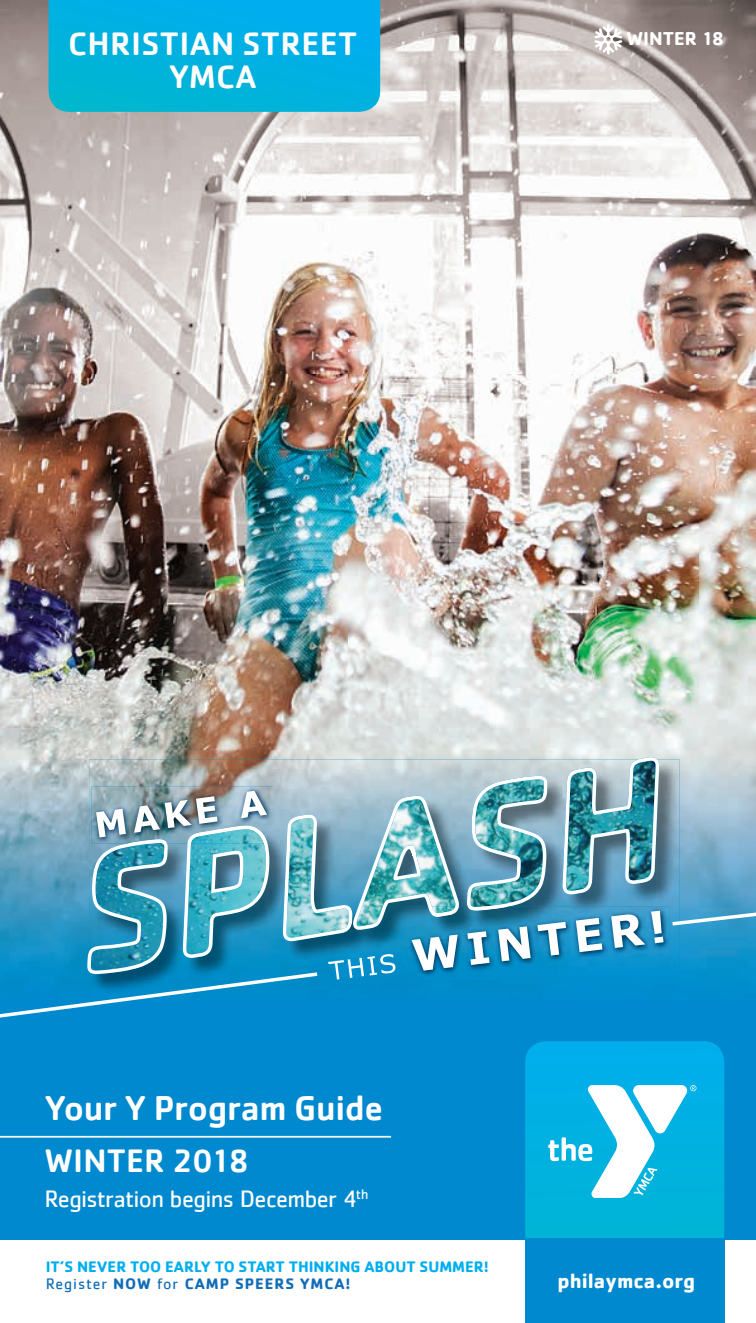
<style>
.page{position:relative;width:756px;height:1323px;background:#fff}
.page>*{position:absolute;margin:0;border:0;box-sizing:border-box;transform-origin:0 0}
.t1{font:500 35.7px "Cachet";letter-spacing:-.01em;color:#fff}
.t2{font:500 33.6px/33.2px "Cachet";letter-spacing:.01em;color:#fff;text-align:center}
.t3{font:500 33.25px "Cachet";letter-spacing:.01em;color:#fff}
.t4{font:24.5px "Cachet";letter-spacing:-.025em;color:#fff}
.t5{font:700 21px "Cachet";color:#fff}
.t6{font:700 19.25px "Cachet";color:#fff}
.t7{font:700 15.75px/17.5px "Cachet";color:#00aeef}
.s1{font-weight:400;color:#126db7}
.s2{color:#126db7}
</style>
<div class="page">
<div style="left:0;top:0;width:756px;height:1240px;background:#0089cf"></div>
<svg style="left:0;top:1136px;width:391px;height:2px"></svg>
<img style="left:0;top:0;width:698px;height:750px">
<img style="left:698px;top:0;width:58px;height:961px">
<img style="left:0;top:750px;width:116px;height:222px">
<img style="left:116px;top:750px;width:582px;height:62px">
<img style="left:659px;top:812px;width:39px;height:152px">
<svg style="left:525px;top:1041px;width:199px;height:197px;background:#00b0e1"></svg>
<div style="left:525px;top:1239px;width:199px;height:84px;background:#0089cf"></div>
<svg style="left:49px;top:0;width:331px;height:112px;background:#01b1e0"></svg>
<svg style="left:548px;top:1085px;width:150px;height:118px;background:#5ccdeb"></svg>
<svg style="left:592px;top:24px;width:30px;height:30px"></svg>
<img style="left:331px;top:974px;width:46px;height:6px">
<img style="left:87px;top:757px;width:572px;height:217px">
<svg style="left:0;top:972px;width:317px;height:46px"></svg>
<svg style="left:672px;top:884px;width:84px;height:42px;background:#57a6ce"></svg>
<img style="left:92px;top:786px;width:181px;height:57px">
<img style="left:128px;top:837px;width:139px;height:6px">
<img style="left:96px;top:791px;width:171px;height:46px">
<img style="left:407px;top:907px;width:262px;height:70px">
<img style="left:428px;top:907px;width:81px;height:4px">
<svg style="left:411px;top:911px;width:253px;height:60px"></svg>
<h3 class="t3" style="left:44px;top:18px;width:258px">ABINGTON YMCA</h3>
<h2 class="t2" style="left:68px;top:26px;width:291px">CHRISTIAN STREET<br>YMCA</h2>
<p class="t6" style="left:626px;top:26px;width:99px">WINTER 18</p>
<p class="t6" style="left:712px;top:28px;width:14px">7</p>
<h1 class="t1" style="left:44px;top:1086px;width:340px">Your Y Program Guide</h1>
<h2 class="t2" style="left:44px;top:1143px;width:207px">WINTER 2018</h2>
<h3 class="t4" style="left:44px;top:1184px;width:326px">Registration begins December 4<sup>th</sup></h3>
<h2 class="t2" style="left:44px;top:1125px;width:206px">WINTER 2017</h2>
<p class="t7" style="left:46px;top:1257px;width:445px">IT’S NEVER TOO EARLY TO START THINKING ABOUT SUMMER!<br><span class="s1">Register</span> <span class="s2">NOW</span> <span class="s1">for</span> <span class="s2">CAMP SPEERS YMCA!</span></p>
<h3 class="t5" style="left:557px;top:1268px;width:139px">philaymca.org</h3>
</div>
